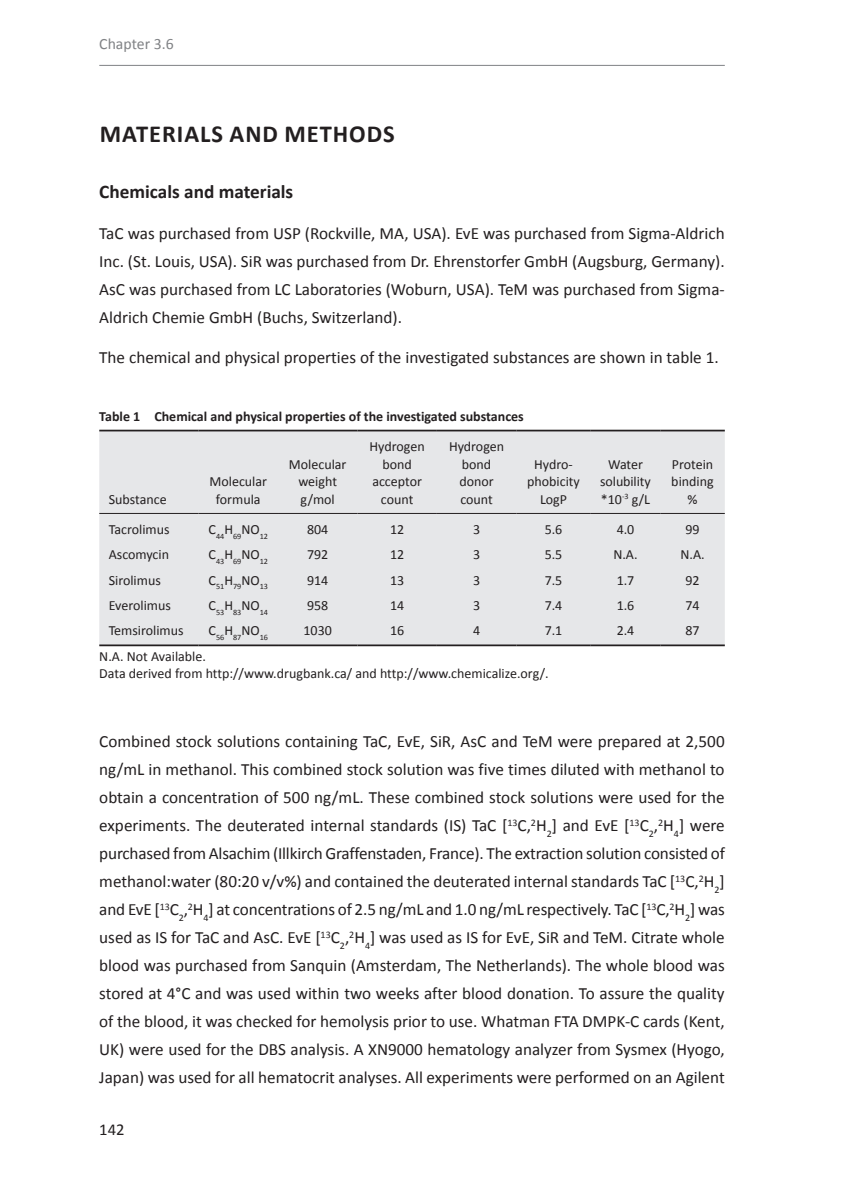
<style>
.page{position:relative;width:844px;height:1191px;background:#fff}
.page>*{position:absolute;margin:0;border:0;box-sizing:border-box;transform-origin:0 0}
.t1{font:700 24.5px "Calibri";letter-spacing:.04em;color:#231f20}
.t2{font:700 19.25px "Calibri";color:#231f20}
.t3{font:17.15px/28px "Calibri";color:#231f20;text-align:justify}
.t4{font:16.62px "Calibri";color:#231f20}
.t5{font:15.75px "Calibri";color:#808285}
.t6{font:14px/17.5px "Calibri";color:#231f20;text-align:center}
.t7{font:700 14px "Calibri";color:#231f20}
.t8{font:8.22px "Calibri";color:#231f20}
</style>
<div class="page">
<hr style="left:99px;top:65px;width:625px;height:1px;background:#808285">
<div style="left:99px;top:431px;width:625px;height:213px;background:#e6e7e9"></div>
<hr style="left:99px;top:644px;width:99px;height:2px;background:#231f20">
<hr style="left:198px;top:644px;width:80px;height:2px;background:#231f20">
<hr style="left:278px;top:644px;width:79px;height:2px;background:#231f20">
<hr style="left:357px;top:644px;width:80px;height:2px;background:#231f20">
<hr style="left:437px;top:644px;width:79px;height:2px;background:#231f20">
<hr style="left:516px;top:644px;width:74px;height:2px;background:#231f20">
<hr style="left:590px;top:644px;width:70px;height:2px;background:#231f20">
<hr style="left:660px;top:644px;width:64px;height:2px;background:#231f20">
<hr style="left:99px;top:513px;width:99px;height:1px;background:#231f20">
<hr style="left:198px;top:513px;width:80px;height:1px;background:#231f20">
<hr style="left:278px;top:513px;width:79px;height:1px;background:#231f20">
<hr style="left:357px;top:513px;width:80px;height:1px;background:#231f20">
<hr style="left:437px;top:513px;width:79px;height:1px;background:#231f20">
<hr style="left:516px;top:513px;width:74px;height:1px;background:#231f20">
<hr style="left:590px;top:513px;width:70px;height:1px;background:#231f20">
<hr style="left:660px;top:513px;width:64px;height:1px;background:#231f20">
<hr style="left:99px;top:430px;width:99px;height:1px;background:#231f20">
<hr style="left:198px;top:430px;width:80px;height:1px;background:#231f20">
<hr style="left:278px;top:430px;width:79px;height:1px;background:#231f20">
<hr style="left:357px;top:430px;width:80px;height:1px;background:#231f20">
<hr style="left:437px;top:430px;width:79px;height:1px;background:#231f20">
<hr style="left:516px;top:430px;width:74px;height:1px;background:#231f20">
<hr style="left:590px;top:430px;width:70px;height:1px;background:#231f20">
<hr style="left:660px;top:430px;width:64px;height:1px;background:#231f20">
<p class="t5" style="left:99px;top:34px;width:76px">Chapter 3.6</p>
<h1 class="t1" style="left:100px;top:119px;width:147px">MATERIALS and</h1>
<h1 class="t1" style="left:284px;top:119px;width:110px">METHODS</h1>
<p class="t2" style="left:99px;top:180px;width:195px">Chemicals and materials</p>
<p class="t3" style="left:99px;top:219px;width:627px">TaC was purchased from USP (Rockville, MA, USA). EvE was purchased from Sigma-Aldrich Inc. (St. Louis, USA). SiR was purchased from Dr. Ehrenstorfer GmbH (Augsburg, Germany).<br>AsC was purchased from LC Laboratories (Woburn, USA). TeM was purchased from Sigma-Aldrich Chemie GmbH (Buchs, Switzerland).</p>
<p class="t3" style="left:99px;top:344px;width:620px">The chemical and physical properties of the investigated substances are shown in table 1.</p>
<p class="t7" style="left:99px;top:407px;width:426px">Table 1 Chemical and physical properties of the investigated substances</p>
<p class="t6" style="left:109px;top:490px;width:59px">Substance</p>
<p class="t6" style="left:209px;top:472px;width:59px">Molecular formula</p>
<p class="t6" style="left:289px;top:455px;width:59px">Molecular weight g/mol</p>
<p class="t6" style="left:369px;top:437px;width:57px">Hydrogen bond acceptor count</p>
<p class="t6" style="left:449px;top:437px;width:57px">Hydrogen bond donor count</p>
<p class="t6" style="left:527px;top:455px;width:54px">Hydro&shy;phobicity<br>LogP</p>
<p class="t6" style="left:600px;top:455px;width:52px">Water solubility *10<sup>-3</sup> g/L</p>
<p class="t6" style="left:671px;top:455px;width:44px">Protein binding %</p>
<p class="t6" style="left:109px;top:520px;width:62px">Tacrolimus</p>
<p class="t8" style="left:208px;top:530px;width:61px"><sup>C</sup>44<sup>H</sup>69<sup>NO</sup>12</p>
<p class="t6" style="left:307px;top:520px;width:23px">804</p>
<p class="t6" style="left:390px;top:520px;width:16px">12</p>
<p class="t6" style="left:473px;top:520px;width:9px">3</p>
<p class="t6" style="left:544px;top:520px;width:19px">5.6</p>
<p class="t6" style="left:616px;top:520px;width:19px">4.0</p>
<p class="t6" style="left:685px;top:520px;width:16px">99</p>
<p class="t6" style="left:109px;top:546px;width:62px">Ascomycin</p>
<p class="t8" style="left:208px;top:556px;width:61px"><sup>C</sup>43<sup>H</sup>69<sup>NO</sup>12</p>
<p class="t6" style="left:307px;top:546px;width:23px">792</p>
<p class="t6" style="left:390px;top:546px;width:16px">12</p>
<p class="t6" style="left:473px;top:546px;width:9px">3</p>
<p class="t6" style="left:544px;top:546px;width:19px">5.5</p>
<p class="t6" style="left:613px;top:546px;width:26px">N.A.</p>
<p class="t6" style="left:680px;top:546px;width:26px">N.A.</p>
<p class="t6" style="left:109px;top:571px;width:54px">Sirolimus</p>
<p class="t8" style="left:208px;top:581px;width:61px"><sup>C</sup>51<sup>H</sup>79<sup>NO</sup>13</p>
<p class="t6" style="left:307px;top:571px;width:23px">914</p>
<p class="t6" style="left:390px;top:571px;width:16px">13</p>
<p class="t6" style="left:473px;top:571px;width:9px">3</p>
<p class="t6" style="left:544px;top:571px;width:19px">7.5</p>
<p class="t6" style="left:616px;top:571px;width:19px">1.7</p>
<p class="t6" style="left:685px;top:571px;width:16px">92</p>
<p class="t6" style="left:109px;top:596px;width:64px">Everolimus</p>
<p class="t8" style="left:208px;top:607px;width:61px"><sup>C</sup>53<sup>H</sup>83<sup>NO</sup>14</p>
<p class="t6" style="left:307px;top:596px;width:23px">958</p>
<p class="t6" style="left:390px;top:596px;width:16px">14</p>
<p class="t6" style="left:473px;top:596px;width:9px">3</p>
<p class="t6" style="left:544px;top:596px;width:19px">7.4</p>
<p class="t6" style="left:616px;top:596px;width:19px">1.6</p>
<p class="t6" style="left:685px;top:596px;width:16px">74</p>
<p class="t6" style="left:109px;top:622px;width:76px">Temsirolimus</p>
<p class="t8" style="left:208px;top:632px;width:61px"><sup>C</sup>56<sup>H</sup>87<sup>NO</sup>16</p>
<p class="t6" style="left:303px;top:622px;width:30px">1030</p>
<p class="t6" style="left:390px;top:622px;width:16px">16</p>
<p class="t6" style="left:473px;top:622px;width:9px">4</p>
<p class="t6" style="left:544px;top:622px;width:19px">7.1</p>
<p class="t6" style="left:616px;top:622px;width:19px">2.4</p>
<p class="t6" style="left:685px;top:622px;width:16px">87</p>
<p class="t6" style="left:99px;top:647px;width:451px;text-align:left">N.A. Not Available.<br>Data derived from http://www.drugbank.ca/ and http://www.chemicalize.org/.</p>
<p class="t3" style="left:99px;top:727px;width:627px">Combined stock solutions containing TaC, EvE, SiR, AsC and TeM were prepared at 2,500 ng/mL in methanol. This combined stock solution was five times diluted with methanol to obtain a concentration of 500 ng/mL. These combined stock solutions were used for the experiments. The deuterated internal standards (IS) TaC [<sup>13</sup>C,<sup>2</sup>H<sub>2</sub>] and EvE [<sup>13</sup>C<sub>2</sub>,<sup>2</sup>H<sub>4</sub>] were purchased from Alsachim (Illkirch Graffenstaden, France). The extraction solution consisted of methanol:water (80:20 v/v%) and contained the deuterated internal standards TaC [<sup>13</sup>C,<sup>2</sup>H<sub>2</sub>] and EvE [<sup>13</sup>C<sub>2</sub>,<sup>2</sup>H<sub>4</sub>] at concentrations of 2.5 ng/mL and 1.0 ng/mL respectively. TaC [<sup>13</sup>C,<sup>2</sup>H<sub>2</sub>] was used as IS for TaC and AsC. EvE [<sup>13</sup>C<sub>2</sub>,<sup>2</sup>H<sub>4</sub>] was used as IS for EvE, SiR and TeM. Citrate whole blood was purchased from Sanquin (Amsterdam, The Netherlands). The whole blood was stored at 4°C and was used within two weeks after blood donation. To assure the quality of the blood, it was checked for hemolysis prior to use. Whatman FTA DMPK-C cards (Kent, UK) were used for the DBS analysis. A XN9000 hematology analyzer from Sysmex (Hyogo, Japan) was used for all hematocrit analyses. All experiments were performed on an Agilent</p>
<p class="t4" style="left:99px;top:1119px;width:27px">142</p>
</div>
